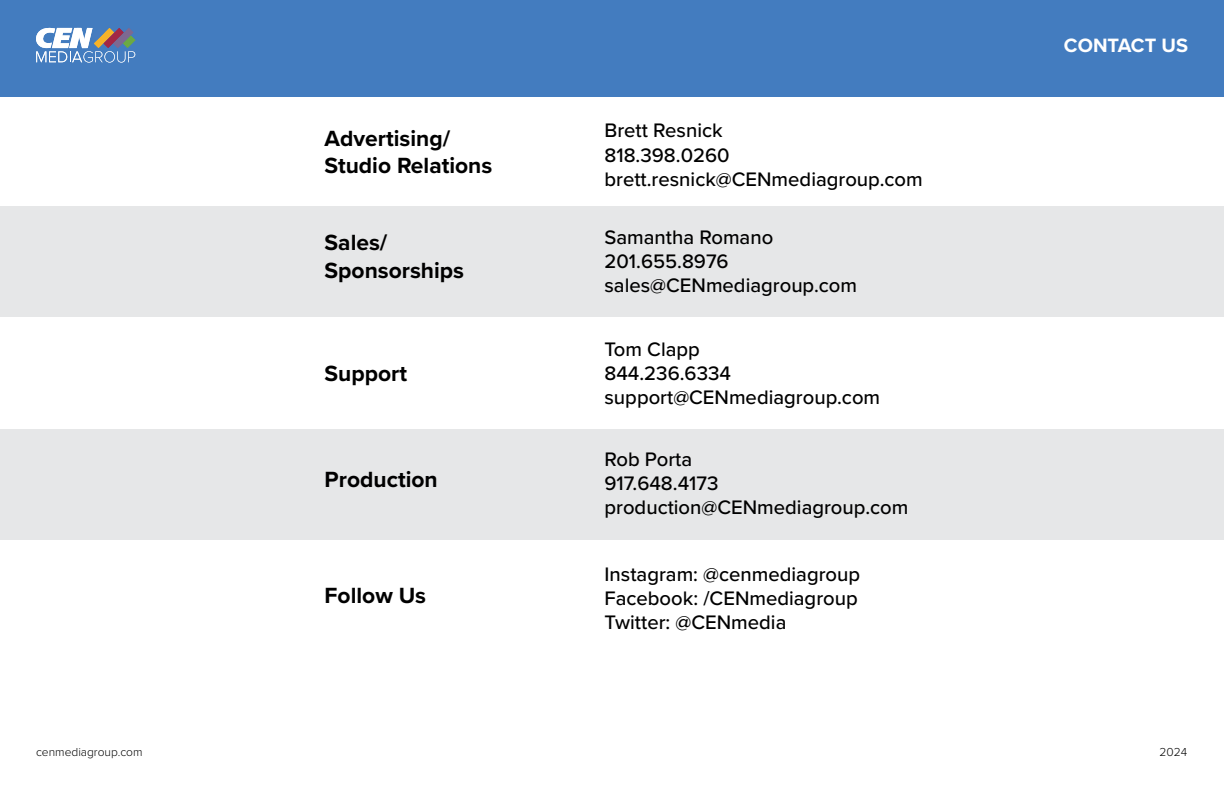
<style>
.page{position:relative;width:1224px;height:792px;background:#fff}
.page>*{position:absolute;margin:0;border:0;box-sizing:border-box;transform-origin:0 0}
.t1{font:700 22.8px/27.4px "Proxima Nova";color:#000}
.t2{font:500 20.3px/24.3px "Proxima Nova";color:#000}
.t3{font:700 20px "Proxima Nova";color:#fff}
.t4{font:300 12px "Proxima Nova";color:#000}
</style>
<div class="page">
<div style="left:0;top:0;width:1224px;height:96px;background:#437cbf"></div>
<div style="left:0;top:206px;width:1224px;height:111px;background:#e6e7e8"></div>
<div style="left:0;top:429px;width:1224px;height:111px;background:#e6e7e8"></div>
<svg style="left:36px;top:27px;width:100px;height:36px"></svg>
<p class="t1" style="left:325px;top:124px;width:169px">Advertising/<br>Studio Relations</p>
<p class="t1" style="left:325px;top:229px;width:141px">Sales/<br>Sponsorships</p>
<p class="t1" style="left:325px;top:359px;width:84px">Support</p>
<p class="t1" style="left:325px;top:465px;width:115px">Production</p>
<p class="t1" style="left:325px;top:581px;width:103px">Follow Us</p>
<p class="t2" style="left:605px;top:118px;width:320px">Brett Resnick<br>818.398.0260 brett.resnick@CENmediagroup.com</p>
<p class="t2" style="left:605px;top:224px;width:254px">Samantha Romano<br>201.655.8976 sales@CENmediagroup.com</p>
<p class="t2" style="left:605px;top:336px;width:277px">Tom Clapp<br>844.236.6334 support@CENmediagroup.com</p>
<p class="t2" style="left:605px;top:446px;width:305px">Rob Porta<br>917.648.4173 production@CENmediagroup.com</p>
<p class="t2" style="left:605px;top:561px;width:257px">Instagram: @cenmediagroup<br>Facebook: /CENmediagroup<br>Twitter: @CENmedia</p>
<p class="t3" style="left:1064px;top:30px;width:126px">CONTACT US</p>
<p class="t4" style="left:36px;top:743px;width:108px">cenmediagroup.com</p>
<p class="t4" style="left:1160px;top:743px;width:29px">2024</p>
</div>
